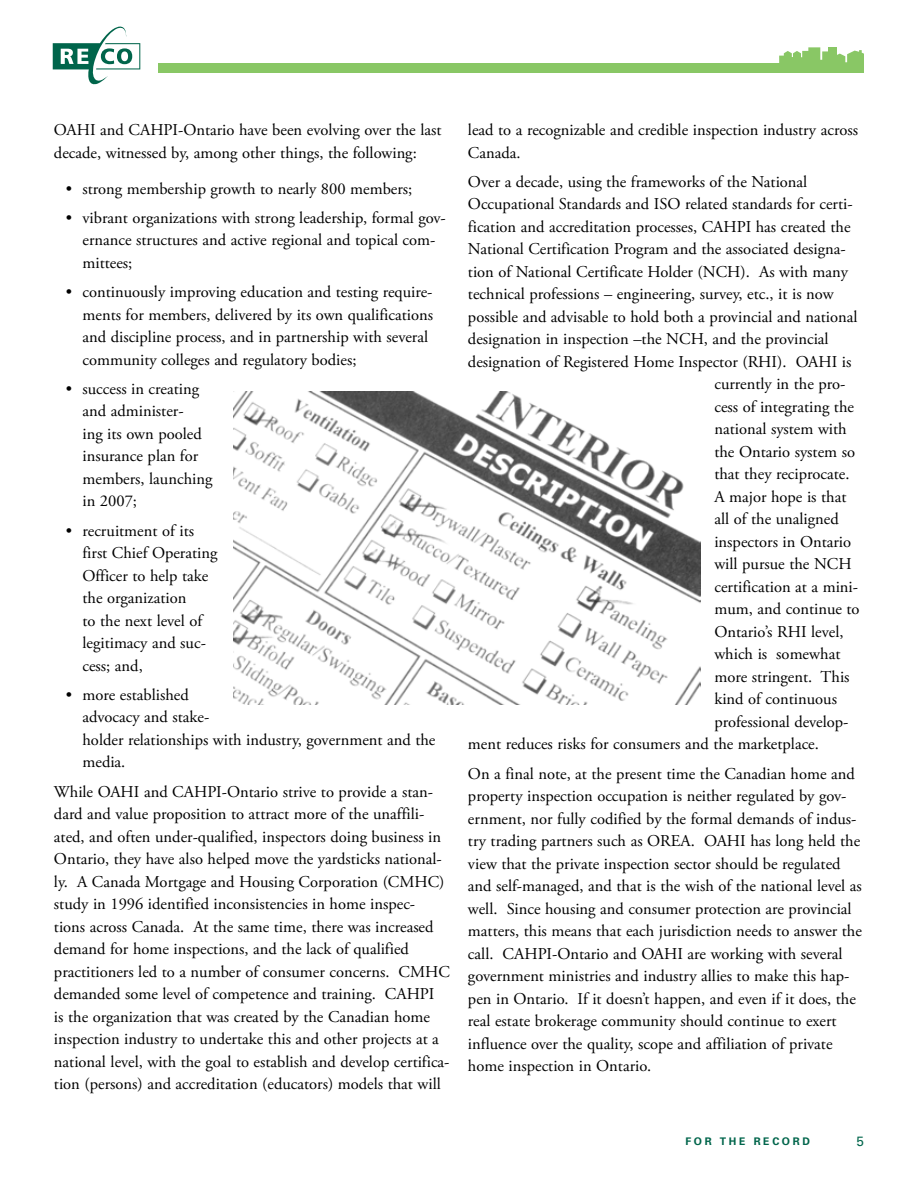
<style>
.page{position:relative;width:918px;height:1188px;background:#fff}
.page>*{position:absolute;margin:0;border:0;box-sizing:border-box;transform-origin:0 0}
.t1{font:16.5px/22.5px "Adobe Garamond Pro";color:#000}
.t2{font:13.5px "Univers";color:#00654b}
.t3{font:700 10.5px "Univers";letter-spacing:.25em;color:#00654b}
</style>
<div class="page">
<svg style="left:53px;top:27px;width:87px;height:57px"></svg>
<svg style="left:779px;top:47px;width:85px;height:16px"></svg>
<div style="left:828px;top:47px;width:9px;height:15px;background:#89c765"></div>
<div style="left:159px;top:63px;width:705px;height:9px;background:#89c765"></div>
<img style="left:233px;top:392px;width:468px;height:312px">
<p class="t1" style="left:54px;top:119px;width:389px">OAHI and CAHPI-Ontario have been evolving over the last decade, witnessed by, among other things, the following:</p>
<p class="t1" style="left:82px;top:174px;width:365px;line-height:29.2px">strong membership growth to nearly 800 members; vibrant organizations with strong leadership, formal gov-</p>
<p class="t1" style="left:82px;top:229px;width:355px">ernance structures and active regional and topical com&shy;mittees;</p>
<p class="t1" style="left:82px;top:281px;width:352px">continuously improving education and testing require&shy;ments for members, delivered by its own qualifications and discipline process, and in partnership with several community colleges and regulatory bodies;</p>
<p class="t1" style="left:82px;top:378px;width:131px">success in creating and administer-<br>ing its own pooled insurance plan for members, launching in 2007;</p>
<p class="t1" style="left:82px;top:520px;width:136px">recruitment of its first Chief Operating<br>Officer to help take the organization<br>to the next level of legitimacy and suc&shy;cess; and,</p>
<p class="t1" style="left:82px;top:684px;width:355px">more established<br>advocacy and stake-<br>holder relationships with industry, government and the media.</p>
<p class="t1" style="left:54px;top:781px;width:397px">While OAHI and CAHPI-Ontario strive to provide a stan&shy;dard and value proposition to attract more of the unaffili&shy;ated, and often under-qualified, inspectors doing business in Ontario, they have also helped move the yardsticks national&shy;ly. A Canada Mortgage and Housing Corporation (CMHC) study in 1996 identified inconsistencies in home inspec&shy;tions across Canada. At the same time, there was increased demand for home inspections, and the lack of qualified practitioners led to a number of consumer concerns. CMHC demanded some level of competence and training. CAHPI<br>is the organization that was created by the Canadian home inspection industry to undertake this and other projects at a national level, with the goal to establish and develop certifica&shy;tion (persons) and accreditation (educators) models that will</p>
<p class="t1" style="left:66px;top:174px;width:8px;line-height:29.2px">• •</p>
<p class="t1" style="left:66px;top:281px;width:8px">•</p>
<p class="t1" style="left:66px;top:378px;width:8px">•</p>
<p class="t1" style="left:66px;top:520px;width:8px">•</p>
<p class="t1" style="left:66px;top:684px;width:8px">•</p>
<p class="t1" style="left:468px;top:119px;width:392px">lead to a recognizable and credible inspection industry across<br>Canada.</p>
<p class="t1" style="left:468px;top:171px;width:341px">Over a decade, using the frameworks of the National</p>
<p class="t1" style="left:468px;top:193px;width:386px">Occupational Standards and ISO related standards for certi-</p>
<p class="t1" style="left:468px;top:216px;width:384px">fication and accreditation processes, CAHPI has created the</p>
<p class="t1" style="left:468px;top:238px;width:379px">National Certification Program and the associated designa-</p>
<p class="t1" style="left:468px;top:261px;width:382px">tion of National Certificate Holder (NCH). As with many</p>
<p class="t1" style="left:468px;top:283px;width:367px">technical professions – engineering, survey, etc., it is now</p>
<p class="t1" style="left:468px;top:306px;width:391px">possible and advisable to hold both a provincial and national</p>
<p class="t1" style="left:468px;top:328px;width:362px">designation in inspection –the NCH, and the provincial</p>
<p class="t1" style="left:468px;top:351px;width:385px">designation of Registered Home Inspector (RHI). OAHI is</p>
<p class="t1" style="left:714px;top:373px;width:133px">currently in the pro-</p>
<p class="t1" style="left:714px;top:396px;width:141px">cess of integrating the</p>
<p class="t1" style="left:714px;top:418px;width:134px">national system with</p>
<p class="t1" style="left:714px;top:441px;width:142px">the Ontario system so</p>
<p class="t1" style="left:714px;top:463px;width:137px">that they reciprocate.</p>
<p class="t1" style="left:714px;top:486px;width:134px">A major hope is that</p>
<p class="t1" style="left:714px;top:508px;width:126px">all of the unaligned</p>
<p class="t1" style="left:714px;top:531px;width:138px">inspectors in Ontario</p>
<p class="t1" style="left:714px;top:553px;width:139px">will pursue the NCH</p>
<p class="t1" style="left:714px;top:576px;width:145px">certification at a mini-</p>
<p class="t1" style="left:714px;top:598px;width:147px">mum, and continue to</p>
<p class="t1" style="left:714px;top:621px;width:131px">Ontario’s RHI level,</p>
<p class="t1" style="left:714px;top:643px;width:127px">which is somewhat</p>
<p class="t1" style="left:714px;top:666px;width:137px">more stringent. This</p>
<p class="t1" style="left:714px;top:688px;width:124px">kind of continuous</p>
<p class="t1" style="left:714px;top:711px;width:136px">professional develop-</p>
<p class="t1" style="left:468px;top:733px;width:352px">ment reduces risks for consumers and the marketplace.</p>
<p class="t1" style="left:468px;top:763px;width:395px">On a final note, at the present time the Canadian home and property inspection occupation is neither regulated by gov&shy;ernment, nor fully codified by the formal demands of indus&shy;try trading partners such as OREA. OAHI has long held the view that the private inspection sector should be regulated and self-managed, and that is the wish of the national level as well. Since housing and consumer protection are provincial matters, this means that each jurisdiction needs to answer the call. CAHPI-Ontario and OAHI are working with several government ministries and industry allies to make this hap&shy;pen in Ontario. If it doesn’t happen, and even if it does, the real estate brokerage community should continue to exert influence over the quality, scope and affiliation of private home inspection in Ontario.</p>
<p class="t3" style="left:685px;top:1135px;width:126px">FOR THE RECORD</p>
<p class="t2" style="left:856px;top:1133px;width:9px">5</p>
</div>
